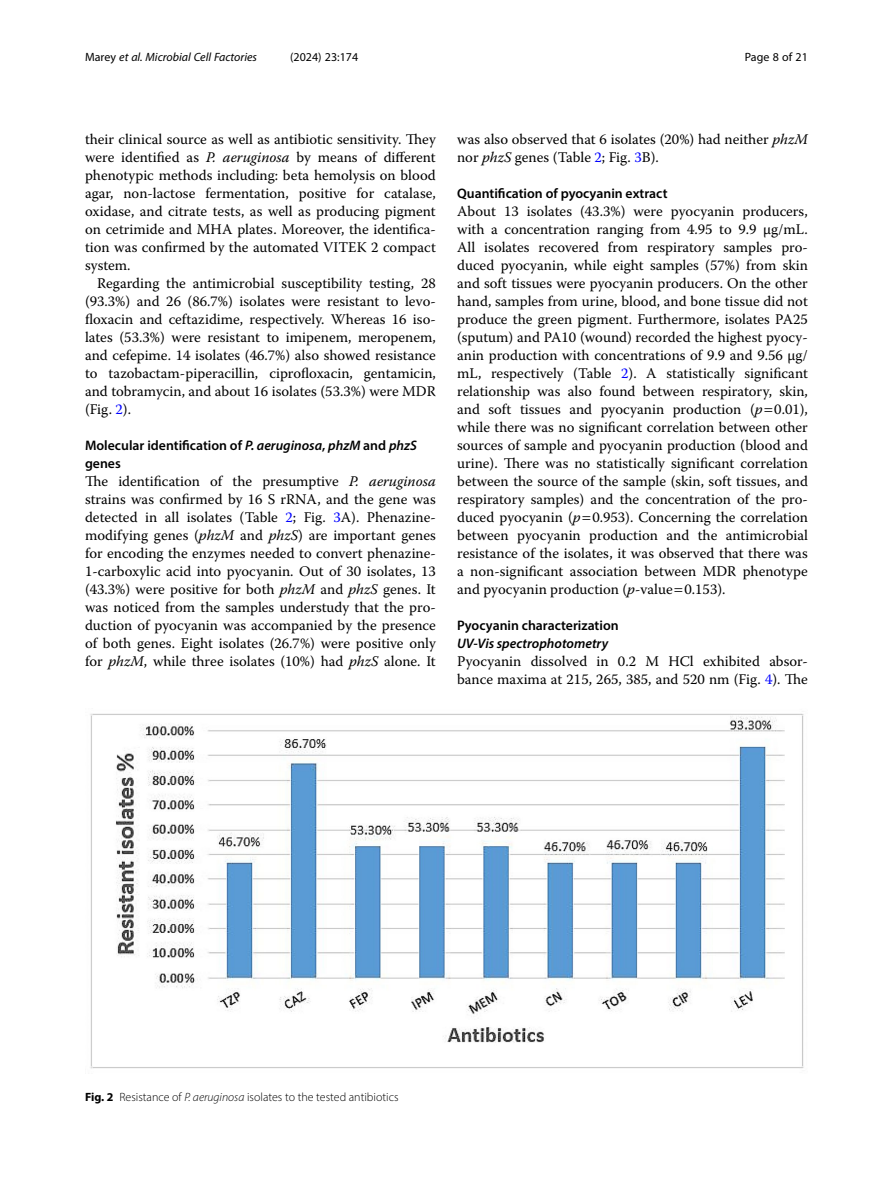
<style>
.page{position:relative;width:893px;height:1191px;background:#fff}
.page>*{position:absolute;margin:0;border:0;box-sizing:border-box;transform-origin:0 0}
.Body_Text{font:14.7px/18px "Warnock Pro";color:#000;text-align:justify}
.Body_Text_Indent{font:14.7px/18px "Warnock Pro";color:#000;text-align:justify}
.Head_2{font:600 13.8px/18px "Myriad Pro";color:#000}
.Head_3_after_2{font:italic 600 13.8px "Myriad Pro";color:#000}
.Figure_Caption{font:300 12px "Myriad Pro";color:#000}
.t1{font:italic 12px "Myriad Pro";color:#000}
.t2{font:12px "Myriad Pro";color:#000}
.s1{font-style:normal}
.s2{font-style:italic}
.s3{color:#00f}
.s4{font-weight:700}
</style>
<div class="page">
<img style="left:90px;top:713px;width:714px;height:356px">
<p class="t1" style="left:85px;top:50px;width:173px"><span class="s1">Marey</span> et al. Microbial Cell Factories</p>
<p class="t2" style="left:290px;top:50px;width:70px">(2024) 23:174</p>
<p class="t2" style="left:745px;top:50px;width:65px">Page 8 of 21</p>
<p class="Body_Text" style="left:85px;top:130px;width:352px">their clinical source as well as antibiotic sensitivity. They were identified as <span class="s2">P. aeruginosa</span> by means of different phenotypic methods including: beta hemolysis on blood agar, non-lactose fermentation, positive for catalase, oxidase, and citrate tests, as well as producing pigment on cetrimide and MHA plates. Moreover, the identifica&shy;tion was confirmed by the automated VITEK 2 compact system.</p>
<p class="Body_Text_Indent" style="left:85px;top:274px;width:352px;text-indent:12px">Regarding the antimicrobial susceptibility testing, 28 (93.3%) and 26 (86.7%) isolates were resistant to levo&shy;floxacin and ceftazidime, respectively. Whereas 16 iso&shy;lates (53.3%) were resistant to imipenem, meropenem, and cefepime. 14 isolates (46.7%) also showed resistance to tazobactam-piperacillin, ciprofloxacin, gentamicin, and tobramycin, and about 16 isolates (53.3%) were MDR (Fig. <span class="s3">2</span>).</p>
<p class="Head_2" style="left:85px;top:436px;width:333px">Molecular identification of <span class="s2">P. aeruginosa</span>, <span class="s2">phzM</span> and <span class="s2">phzS </span>genes</p>
<p class="Body_Text" style="left:85px;top:472px;width:352px">The identification of the presumptive <span class="s2">P. aeruginosa </span>strains was confirmed by 16 S rRNA, and the gene was detected in all isolates (Table <span class="s3">2</span>; Fig. <span class="s3">3</span>A). Phenazine&shy;modifying genes (<span class="s2">phzM</span> and <span class="s2">phzS</span>) are important genes for encoding the enzymes needed to convert phenazine-1-carboxylic acid into pyocyanin. Out of 30 isolates, 13 (43.3%) were positive for both <span class="s2">phzM</span> and <span class="s2">phzS</span> genes. It was noticed from the samples understudy that the pro&shy;duction of pyocyanin was accompanied by the presence of both genes. Eight isolates (26.7%) were positive only for <span class="s2">phzM</span>, while three isolates (10%) had <span class="s2">phzS</span> alone. It</p>
<p class="Body_Text" style="left:457px;top:130px;width:352px">was also observed that 6 isolates (20%) had neither <span class="s2">phzM </span>nor <span class="s2">phzS</span> genes (Table <span class="s3">2</span>; Fig. <span class="s3">3</span>B).</p>
<p class="Head_2" style="left:457px;top:184px;width:212px">Quantification of pyocyanin extract</p>
<p class="Body_Text" style="left:457px;top:202px;width:352px">About 13 isolates (43.3%) were pyocyanin producers, with a concentration ranging from 4.95 to 9.9 µg/mL.<br>All isolates recovered from respiratory samples pro&shy;duced pyocyanin, while eight samples (57%) from skin and soft tissues were pyocyanin producers. On the other hand, samples from urine, blood, and bone tissue did not produce the green pigment. Furthermore, isolates PA25 (sputum) and PA10 (wound) recorded the highest pyocy&shy;anin production with concentrations of 9.9 and 9.56 µg/ mL, respectively (Table <span class="s3">2</span>). A statistically significant relationship was also found between respiratory, skin, and soft tissues and pyocyanin production (<span class="s2">p</span> 0.01), while there was no significant correlation between other sources of sample and pyocyanin production (blood and urine). There was no statistically significant correlation between the source of the sample (skin, soft tissues, and respiratory samples) and the concentration of the pro&shy;duced pyocyanin (<span class="s2">p</span> 0.953). Concerning the correlation between pyocyanin production and the antimicrobial resistance of the isolates, it was observed that there was a non-significant association between MDR phenotype and pyocyanin production (<span class="s2">p</span>-value 0.153).</p>
<p class="Head_2" style="left:457px;top:616px;width:163px">Pyocyanin characterization</p>
<p class="Head_3_after_2" style="left:457px;top:635px;width:153px">UV-Vis spectrophotometry</p>
<p class="Body_Text" style="left:457px;top:652px;width:352px">Pyocyanin dissolved in 0.2 M HCl exhibited absor&shy;bance maxima at 215, 265, 385, and 520 nm (Fig. <span class="s3">4</span>). The</p>
<p class="Figure_Caption" style="left:85px;top:1089px;width:315px"><span class="s4">Fig. 2</span> Resistance of <span class="s2">P. aeruginosa</span> isolates to the tested antibiotics</p>
</div>
